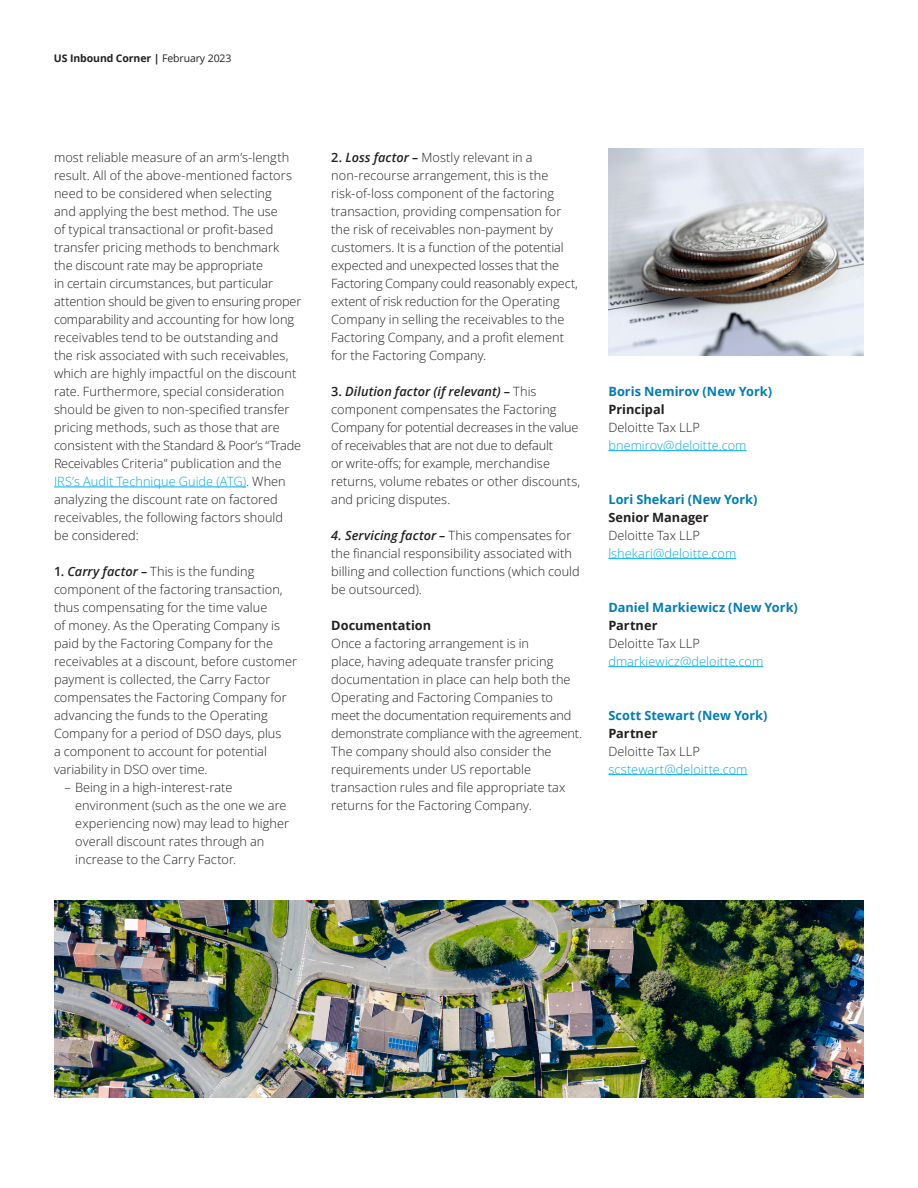
<style>
.page{position:relative;width:918px;height:1188px;background:#fff}
.page>*{position:absolute;margin:0;border:0;box-sizing:border-box;transform-origin:0 0}
.Body_copy__8_5_12pt{font:300 12.75px/18px "Open Sans";letter-spacing:.005em;color:#231f20}
.Body_copy__8_5_12pt-2{font:300 12.75px "Open Sans";letter-spacing:.005em;color:#00abe7}
.Subhead_B__8_5_12pt{font:700 12.75px "Open Sans";color:#007db5}
.Subhead_B__8_5_12pt-2{font:700 12.75px "Open Sans";color:#231f20}
.Body_copy__8_5_12pt-3{font:700 12.75px "Open Sans";color:#231f20}
.t1{font:700 10.5px "Open Sans";letter-spacing:-.01em;color:#231f20}
.s1{font-weight:400}
.s2{color:#00abe7}
.s3{font-weight:600}
.s4{font-weight:600;font-style:italic}
</style>
<div class="page">
<hr style="left:54px;top:487px;width:192px;height:1px;background:#00abe7">
<hr style="left:608px;top:450px;width:139px;height:1px;background:#00abe7">
<hr style="left:608px;top:558px;width:128px;height:1px;background:#00abe7">
<hr style="left:608px;top:666px;width:155px;height:1px;background:#00abe7">
<hr style="left:608px;top:774px;width:140px;height:1px;background:#00abe7">
<img style="left:608px;top:149px;width:256px;height:206px">
<img style="left:54px;top:900px;width:810px;height:198px">
<p class="t1" style="left:54px;top:51px;width:179px">US Inbound Corner | <span class="s1">February 2023</span></p>
<p class="Body_copy__8_5_12pt" style="left:54px;top:148px;width:249px">most reliable measure of an arm’s-length result. All of the above-mentioned factors need to be considered when selecting<br>and applying the best method. The use<br>of typical transactional or profit-based transfer pricing methods to benchmark<br>the discount rate may be appropriate<br>in certain circumstances, but particular attention should be given to ensuring proper comparability and accounting for how long receivables tend to be outstanding and<br>the risk associated with such receivables, which are highly impactful on the discount rate. Furthermore, special consideration should be given to non-specified transfer pricing methods, such as those that are consistent with the Standard &amp; Poor’s “Trade Receivables Criteria” publication and the <span class="s2">IRS’s Audit Technique Guide (ATG)</span>. When analyzing the discount rate on factored receivables, the following factors should</p>
<p class="Body_copy__8_5_12pt" style="left:54px;top:526px;width:86px">be considered:</p>
<p class="Body_copy__8_5_12pt" style="left:54px;top:562px;width:244px"><span class="s3">1.</span> <span class="s4">Carry factor –</span> This is the funding component of the factoring transaction, thus compensating for the time value<br>of money. As the Operating Company is paid by the Factoring Company for the receivables at a discount, before customer payment is collected, the Carry Factor compensates the Factoring Company for advancing the funds to the Operating Company for a period of DSO days, plus<br>a component to account for potential variability in DSO over time.</p>
<p class="Body_copy__8_5_12pt" style="left:75px;top:778px;width:215px;text-indent:-11px">– Being in a high-interest-rate environment (such as the one we are experiencing now) may lead to higher overall discount rates through an increase to the Carry Factor.</p>
<p class="Body_copy__8_5_12pt" style="left:331px;top:148px;width:248px"><span class="s3">2.</span> <span class="s4">Loss factor –</span> Mostly relevant in a non-recourse arrangement, this is the risk-of-loss component of the factoring transaction, providing compensation for the risk of receivables non-payment by customers. It is a function of the potential expected and unexpected losses that the Factoring Company could reasonably expect, extent of risk reduction for the Operating Company in selling the receivables to the Factoring Company, and a profit element for the Factoring Company.</p>
<p class="Body_copy__8_5_12pt" style="left:331px;top:382px;width:251px"><span class="s3">3.</span> <span class="s4">Dilution factor (if relevant)</span> <span class="s3">–</span> This component compensates the Factoring Company for potential decreases in the value of receivables that are not due to default<br>or write-offs; for example, merchandise returns, volume rebates or other discounts, and pricing disputes.</p>
<p class="Body_copy__8_5_12pt" style="left:331px;top:526px;width:250px"><span class="s4">4. Servicing factor –</span> This compensates for the financial responsibility associated with billing and collection functions (which could be outsourced).</p>
<p class="Body_copy__8_5_12pt-3" style="left:331px;top:617px;width:102px">Documentation</p>
<p class="Body_copy__8_5_12pt" style="left:331px;top:634px;width:252px">Once a factoring arrangement is in<br>place, having adequate transfer pricing documentation in place can help both the Operating and Factoring Companies to meet the documentation requirements and demonstrate compliance with the agreement.<br>The company should also consider the requirements under US reportable transaction rules and file appropriate tax returns for the Factoring Company.</p>
<p class="Subhead_B__8_5_12pt" style="left:608px;top:382px;width:165px">Boris Nemirov (New York)</p>
<p class="Subhead_B__8_5_12pt-2" style="left:608px;top:400px;width:58px">Principal</p>
<p class="Body_copy__8_5_12pt" style="left:608px;top:418px;width:93px">Deloitte Tax LLP</p>
<p class="Body_copy__8_5_12pt-2" style="left:608px;top:437px;width:140px">bnemirov@deloitte.com</p>
<p class="Subhead_B__8_5_12pt" style="left:608px;top:490px;width:151px">Lori Shekari (New York)</p>
<p class="Subhead_B__8_5_12pt-2" style="left:608px;top:508px;width:102px">Senior Manager</p>
<p class="Body_copy__8_5_12pt" style="left:608px;top:526px;width:93px">Deloitte Tax LLP</p>
<p class="Body_copy__8_5_12pt-2" style="left:608px;top:545px;width:129px">lshekari@deloitte.com</p>
<p class="Subhead_B__8_5_12pt" style="left:608px;top:598px;width:191px">Daniel Markiewicz (New York)</p>
<p class="Subhead_B__8_5_12pt-2" style="left:608px;top:616px;width:51px">Partner</p>
<p class="Body_copy__8_5_12pt" style="left:608px;top:634px;width:93px">Deloitte Tax LLP</p>
<p class="Body_copy__8_5_12pt-2" style="left:608px;top:653px;width:156px">dmarkiewicz@deloitte.com</p>
<p class="Subhead_B__8_5_12pt" style="left:608px;top:706px;width:160px">Scott Stewart (New York)</p>
<p class="Subhead_B__8_5_12pt-2" style="left:608px;top:724px;width:51px">Partner</p>
<p class="Body_copy__8_5_12pt" style="left:608px;top:742px;width:93px">Deloitte Tax LLP</p>
<p class="Body_copy__8_5_12pt-2" style="left:608px;top:761px;width:141px">scstewart@deloitte.com</p>
</div>
